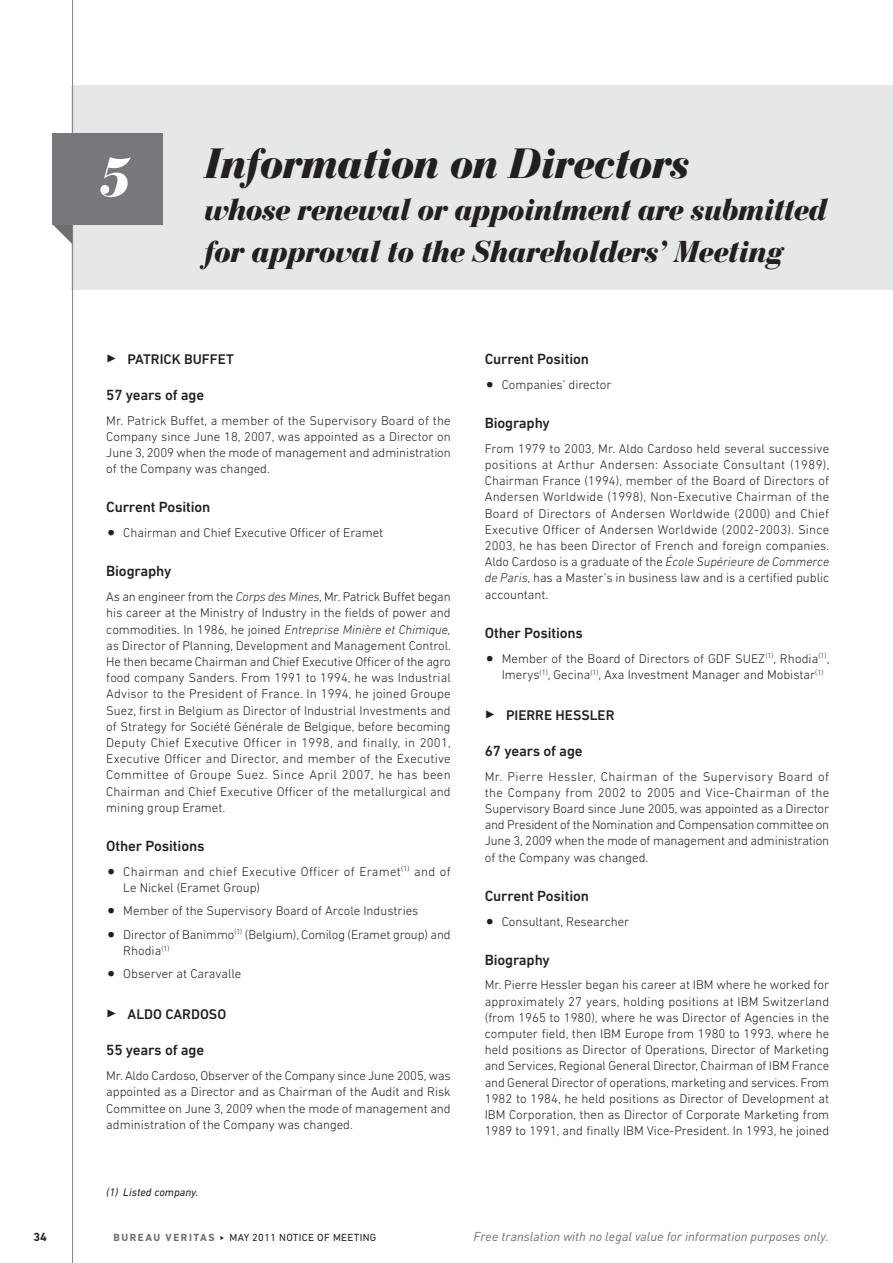
<style>
.page{position:relative;width:893px;height:1263px;background:#fff}
.page>*{position:absolute;margin:0;border:0;box-sizing:border-box;transform-origin:0 0}
.t1{font:italic 900 56.4px "Bauer Bodoni Std";color:#fff}
.t2{font:italic 900 42px "Bauer Bodoni Std";letter-spacing:-.03em;color:#231f20;scale:.94 1}
.t3{font:italic 900 30px/42px "Bauer Bodoni Std";letter-spacing:-.035em;color:#231f20;scale:.94 1}
.t4{font:500 15px "DIN Next LT Pro";letter-spacing:-.01em;color:#231f20}
.t5{font:500 14.25px "DIN Next LT Pro";color:#231f20}
.t6{font:300 12.9px/16.2px "DIN Next LT Pro";color:#231f20;text-align:justify}
.t7{font:300 12.9px/16.2px "DIN Next LT Pro";letter-spacing:.025em;color:#231f20}
.t8{font:italic 12.75px "DIN";color:#6d6e70}
.t9{font:700 12px "DIN Next LT Pro";color:#231f20}
.t10{font:italic 11.25px "DIN Next LT Pro";color:#231f20}
.t11{font:10.5px "DIN Next LT Pro";letter-spacing:.03em;color:#231f20}
.t12{font:700 10.5px "DIN Next LT Pro";letter-spacing:.15em;color:#6d6e70}
.s1{font-size:24px}
.s2{font-style:italic}
</style>
<div class="page">
<svg style="left:220px;top:1236px;width:4px;height:4px"></svg>
<div style="left:72px;top:85px;width:821px;height:204px;background:#e6e7e8"></div>
<hr style="left:72px;top:0;width:1px;height:1263px;background:#808285">
<svg style="left:53px;top:224px;width:19px;height:20px"></svg>
<div style="left:53px;top:133px;width:110px;height:91px;background:#77787b"></div>
<h1 class="t1" style="left:97px;top:156px;width:36px">5</h1>
<h2 class="t2" style="left:204px;top:147px;width:518px">Information on Directors</h2>
<h3 class="t3" style="left:204px;top:191px;width:664px">whose renewal or appointment are submitted for approval to the Shareholders’ Meeting</h3>
<p class="t5" style="left:106px;top:353px;width:129px">✓ PATRICK BUFFET</p>
<p class="t4" style="left:106px;top:389px;width:99px">57 years of age</p>
<p class="t6" style="left:106px;top:413px;width:346px">Mr. Patrick Buffet, a member of the Supervisory Board of the Company since June 18, 2007, was appointed as a Director on June 3, 2009 when the mode of management and administration of the Company was changed.</p>
<p class="t4" style="left:106px;top:502px;width:106px">Current Position</p>
<p class="t6" style="left:106px;top:526px;width:278px"><span class="s1">•</span> Chairman and Chief Executive Officer of Eramet</p>
<p class="t4" style="left:106px;top:566px;width:67px">Biography</p>
<p class="t6" style="left:106px;top:590px;width:346px">As an engineer from the <span class="s2">Corps des Mines</span>, Mr. Patrick Buffet began his career at the Ministry of Industry in the fields of power and commodities. In 1986, he joined <span class="s2">Entreprise Minière et Chimique, </span>as Director of Planning, Development and Management Control.<br>He then became Chairman and Chief Executive Officer of the agro food company Sanders. From 1991 to 1994, he was Industrial Advisor to the President of France. In 1994, he joined Groupe Suez, first in Belgium as Director of Industrial Investments and of Strategy for Société Générale de Belgique, before becoming Deputy Chief Executive Officer in 1998, and finally, in 2001, Executive Officer and Director, and member of the Executive Committee of Groupe Suez. Since April 2007, he has been Chairman and Chief Executive Officer of the metallurgical and mining group Eramet.</p>
<p class="t4" style="left:106px;top:840px;width:100px">Other Positions</p>
<p class="t7" style="left:123px;top:864px;width:329px;text-indent:-17px"><span class="s1">•</span> Chairman and chief Executive Officer of Eramet<sup>(1)</sup> and of<br>Le Nickel (Eramet Group)</p>
<p class="t6" style="left:106px;top:904px;width:314px"><span class="s1">•</span> Member of the Supervisory Board of Arcole Industries</p>
<p class="t6" style="left:123px;top:928px;width:329px;text-indent:-17px"><span class="s1">•</span> Director of Banimmo<sup>(1)</sup> (Belgium), Comilog (Eramet group) and<br>Rhodia<sup>(1)</sup></p>
<p class="t6" style="left:106px;top:967px;width:136px"><span class="s1">•</span> Observer at Caravalle</p>
<p class="t5" style="left:106px;top:1009px;width:121px">✓ ALDO CARDOSO</p>
<p class="t4" style="left:106px;top:1045px;width:99px">55 years of age</p>
<p class="t6" style="left:106px;top:1069px;width:346px">Mr. Aldo Cardoso, Observer of the Company since June 2005, was appointed as a Director and as Chairman of the Audit and Risk Committee on June 3, 2009 when the mode of management and administration of the Company was changed.</p>
<p class="t10" style="left:106px;top:1188px;width:93px">(1) Listed company.</p>
<p class="t4" style="left:485px;top:353px;width:106px">Current Position</p>
<p class="t6" style="left:485px;top:378px;width:128px"><span class="s1">•</span> Companies’ director</p>
<p class="t4" style="left:485px;top:417px;width:67px">Biography</p>
<p class="t6" style="left:485px;top:442px;width:346px">From 1979 to 2003, Mr. Aldo Cardoso held several successive positions at Arthur Andersen: Associate Consultant (1989), Chairman France (1994), member of the Board of Directors of Andersen Worldwide (1998), Non-Executive Chairman of the Board of Directors of Andersen Worldwide (2000) and Chief Executive Officer of Andersen Worldwide (2002-2003). Since 2003, he has been Director of French and foreign companies.<br>Aldo Cardoso is a graduate of the <span class="s2">École Supérieure de Commerce de Paris</span>, has a Master’s in business law and is a certified public accountant.</p>
<p class="t4" style="left:485px;top:627px;width:100px">Other Positions</p>
<p class="t6" style="left:502px;top:651px;width:329px;text-indent:-17px"><span class="s1">•</span> Member of the Board of Directors of GDF SUEZ<sup>(1)</sup>, Rhodia<sup>(1)</sup>,<br>Imerys<sup>(1)</sup>, Gecina<sup>(1)</sup>, Axa Investment Manager and Mobistar<sup>(1)</sup></p>
<p class="t5" style="left:485px;top:709px;width:131px">✓ PIERRE HESSLER</p>
<p class="t4" style="left:485px;top:745px;width:99px">67 years of age</p>
<p class="t6" style="left:485px;top:769px;width:346px">Mr. Pierre Hessler, Chairman of the Supervisory Board of the Company from 2002 to 2005 and Vice-Chairman of the Supervisory Board since June 2005, was appointed as a Director and President of the Nomination and Compensation committee on June 3, 2009 when the mode of management and administration of the Company was changed.</p>
<p class="t4" style="left:485px;top:890px;width:106px">Current Position</p>
<p class="t6" style="left:485px;top:914px;width:146px"><span class="s1">•</span> Consultant, Researcher</p>
<p class="t4" style="left:485px;top:954px;width:67px">Biography</p>
<p class="t6" style="left:485px;top:978px;width:346px">Mr. Pierre Hessler began his career at IBM where he worked for approximately 27 years, holding positions at IBM Switzerland (from 1965 to 1980), where he was Director of Agencies in the computer field, then IBM Europe from 1980 to 1993, where he held positions as Director of Operations, Director of Marketing and Services, Regional General Director, Chairman of IBM France and General Director of operations, marketing and services. From 1982 to 1984, he held positions as Director of Development at IBM Corporation, then as Director of Corporate Marketing from 1989 to 1991, and finally IBM Vice-President. In 1993, he joined</p>
<p class="t9" style="left:33px;top:1233px;width:15px">34</p>
<p class="t12" style="left:113px;top:1234px;width:103px">BUREAU VERITAS</p>
<p class="t11" style="left:230px;top:1234px;width:148px">MAY 2011 NOTICE OF MEETING</p>
<p class="t8" style="left:474px;top:1232px;width:357px">Free translation with no legal value for information purposes only.</p>
</div>
